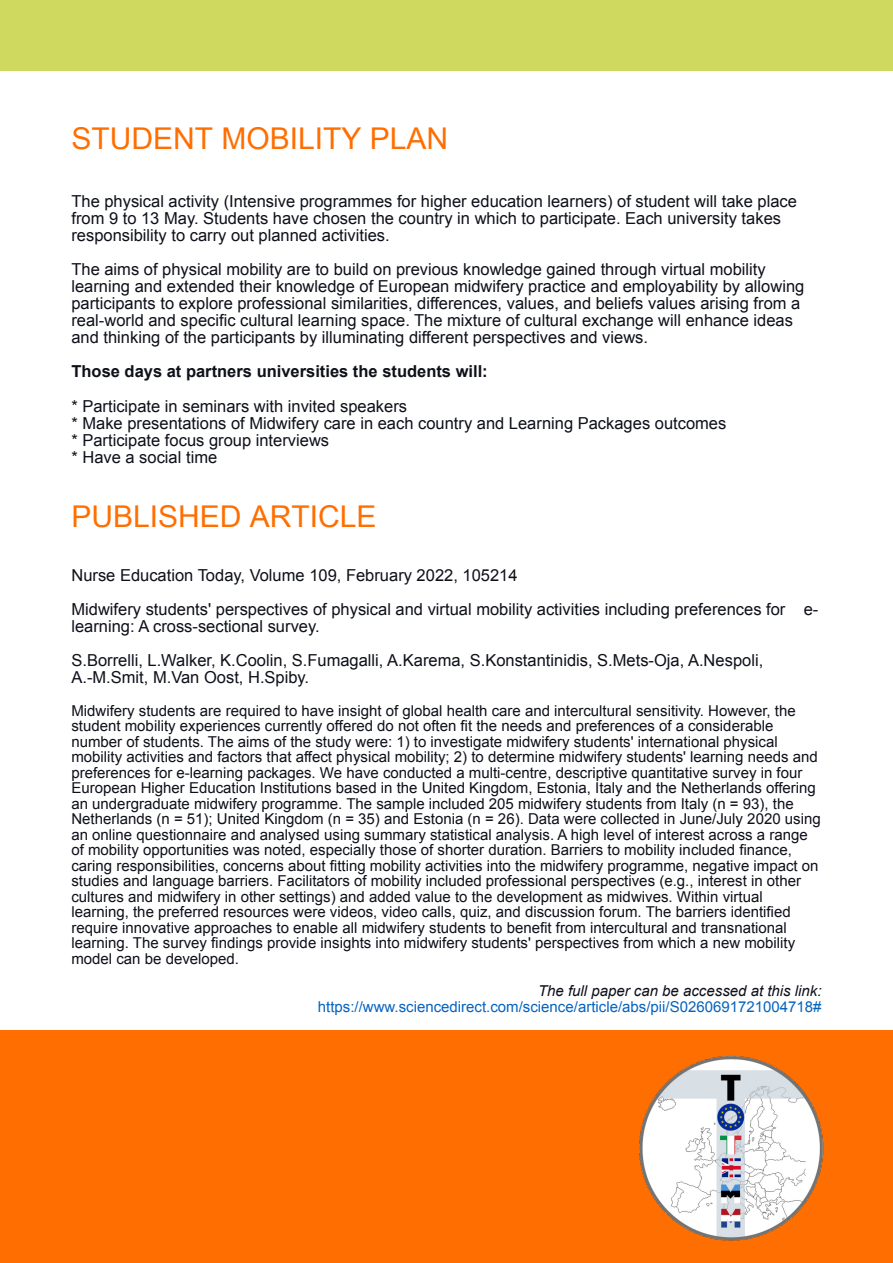
<style>
.page{position:relative;width:893px;height:1263px;background:#fff}
.page>*{position:absolute;margin:0;border:0;box-sizing:border-box;transform-origin:0 0}
.t1{font:30px "Arial Unicode MS";color:#ff6e00}
.t2{font:16.5px/17.1px "Arial";color:#0e101a}
.t3{font:700 16.5px "Arial";color:#0e101a}
.t4{font:15px/15.5px "Arial";color:#0e101a}
.t5{font:15px "Arial";color:#0563c1}
.t6{font:italic 15px "Arial";color:#0e101a}
</style>
<div class="page">
<div style="left:0;top:0;width:893px;height:70px;background:#cfd960"></div>
<div style="left:0;top:1030px;width:893px;height:233px;background:#ff6e00"></div>
<img style="left:639px;top:1056px;width:185px;height:184px">
<h1 class="t1" style="left:71px;top:127px;width:378px">STUDENT MOBILITY PLAN</h1>
<p class="t2" style="left:71px;top:194px;width:727px">The physical activity (Intensive programmes for higher education learners) of student will take place from 9 to 13 May. Students have chosen the country in which to participate. Each university takes responsibility to carry out planned activities.</p>
<p class="t2" style="left:71px;top:262px;width:734px">The aims of physical mobility are to build on previous knowledge gained through virtual mobility learning and extended their knowledge of European midwifery practice and employability by allowing participants to explore professional similarities, differences, values, and beliefs values arising from a real-world and specific cultural learning space. The mixture of cultural exchange will enhance ideas and thinking of the participants by illuminating different perspectives and views.</p>
<p class="t3" style="left:71px;top:365px;width:418px">Those days at partners universities the students will:</p>
<p class="t2" style="left:71px;top:399px;width:656px">* Participate in seminars with invited speakers<br>* Make presentations of Midwifery care in each country and Learning Packages outcomes * Participate focus group interviews<br>* Have a social time</p>
<h1 class="t1" style="left:71px;top:505px;width:307px">PUBLISHED ARTICLE</h1>
<p class="t2" style="left:71px;top:560px;width:748px;line-height:34px">Nurse Education Today, Volume 109, February 2022, 105214<br>Midwifery students' perspectives of physical and virtual mobility activities including preferences for e-</p>
<p class="t2" style="left:71px;top:611px;width:693px;line-height:34px">learning: A cross-sectional survey.<br>S.Borrelli, L.Walker, K.Coolin, S.Fumagalli, A.Karema, S.Konstantinidis, S.Mets-Oja, A.Nespoli,</p>
<p class="t2" style="left:71px;top:670px;width:239px">A.-M.Smit, M.Van Oost, H.Spiby.</p>
<p class="t4" style="left:71px;top:704px;width:751px">Midwifery students are required to have insight of global health care and intercultural sensitivity. However, the student mobility experiences currently offered do not often fit the needs and preferences of a considerable number of students. The aims of the study were: 1) to investigate midwifery students' international physical mobility activities and factors that affect physical mobility; 2) to determine midwifery students' learning needs and preferences for e-learning packages. We have conducted a multi-centre, descriptive quantitative survey in four European Higher Education Institutions based in the United Kingdom, Estonia, Italy and the Netherlands offering an undergraduate midwifery programme. The sample included 205 midwifery students from Italy (n = 93), the Netherlands (n = 51); United Kingdom (n = 35) and Estonia (n = 26). Data were collected in June/July 2020 using an online questionnaire and analysed using summary statistical analysis. A high level of interest across a range of mobility opportunities was noted, especially those of shorter duration. Barriers to mobility included finance, caring responsibilities, concerns about fitting mobility activities into the midwifery programme, negative impact on studies and language barriers. Facilitators of mobility included professional perspectives (e.g., interest in other cultures and midwifery in other settings) and added value to the development as midwives. Within virtual learning, the preferred resources were videos, video calls, quiz, and discussion forum. The barriers identified require innovative approaches to enable all midwifery students to benefit from intercultural and transnational learning. The survey findings provide insights into midwifery students' perspectives from which a new mobility model can be developed.</p>
<p class="t6" style="left:538px;top:985px;width:285px">The full paper can be accessed at this link:</p>
<p class="t5" style="left:318px;top:1001px;width:505px">https://www.sciencedirect.com/science/article/abs/pii/S0260691721004718#</p>
</div>
